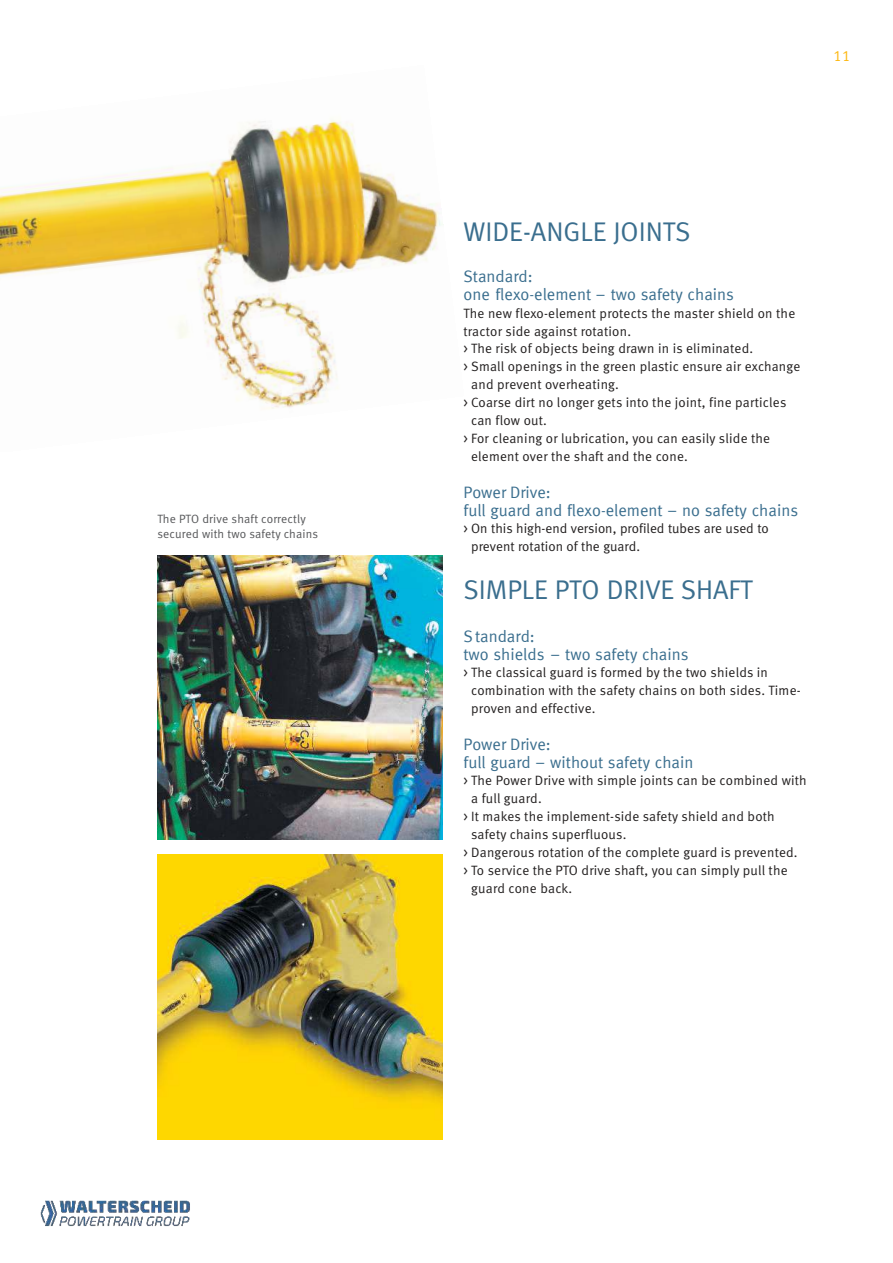
<style>
.page{position:relative;width:893px;height:1263px;background:#fff}
.page>*{position:absolute;margin:0;border:0;box-sizing:border-box;transform-origin:0 0}
.t1{font:27px "Meta Normal LF";color:#3a6e8e}
.t2{font:16.5px/18px "Meta Normal LF";color:#3a6e8e}
.t3{font:15px "Meta Normal LF";color:#fdb812}
.t4{font:13.5px/18px "Meta Normal LF";letter-spacing:.015em;color:#221f1f}
.t5{font:12px/15px "Meta Normal LF";letter-spacing:.015em;color:#57585a}
</style>
<div class="page">
<img style="left:0;top:120px;width:444px;height:289px">
<img style="left:157px;top:555px;width:285px;height:285px">
<img style="left:157px;top:855px;width:285px;height:285px">
<img style="left:40px;top:1200px;width:150px;height:27px">
<p class="t5" style="left:157px;top:512px;width:162px">The PTO drive shaft correctly secured with two safety chains</p>
<p class="t3" style="left:833px;top:49px;width:19px">11</p>
<h1 class="t1" style="left:463px;top:220px;width:229px">WIDE-ANGLE JOINTS</h1>
<p class="t2" style="left:463px;top:267px;width:272px">Standard:<br>one flexo-element – two safety chains</p>
<p class="t4" style="left:463px;top:305px;width:333px">The new flexo-element protects the master shield on the</p>
<p class="t4" style="left:463px;top:323px;width:169px">tractor side against rotation.</p>
<p class="t4" style="left:463px;top:340px;width:291px">&gt; The risk of objects being drawn in is eliminated.</p>
<p class="t4" style="left:463px;top:358px;width:338px">&gt; Small openings in the green plastic ensure air exchange</p>
<p class="t4" style="left:471px;top:376px;width:149px">and prevent overheating.</p>
<p class="t4" style="left:463px;top:394px;width:324px">&gt; Coarse dirt no longer gets into the joint, fine particles</p>
<p class="t4" style="left:471px;top:412px;width:77px">can flow out.</p>
<p class="t4" style="left:463px;top:430px;width:308px">&gt; For cleaning or lubrication, you can easily slide the</p>
<p class="t4" style="left:471px;top:448px;width:218px">element over the shaft and the cone.</p>
<p class="t2" style="left:463px;top:483px;width:336px">Power Drive:<br>full guard and flexo-element – no safety chains</p>
<p class="t4" style="left:471px;top:520px;width:299px;text-indent:-8px">&gt; On this high-end version, profiled tubes are used to prevent rotation of the guard.</p>
<h1 class="t1" style="left:463px;top:578px;width:290px">SIMPLE PTO DRIVE SHAFT</h1>
<p class="t2" style="left:463px;top:627px;width:227px">S tandard:<br>two shields – two safety chains</p>
<p class="t4" style="left:471px;top:664px;width:331px;text-indent:-8px">&gt; The classical guard is formed by the two shields in combination with the safety chains on both sides. Time&shy;proven and effective.</p>
<p class="t2" style="left:463px;top:735px;width:232px">Power Drive:<br>full guard – without safety chain</p>
<p class="t4" style="left:463px;top:772px;width:345px">&gt; The Power Drive with simple joints can be combined with</p>
<p class="t4" style="left:471px;top:790px;width:72px">a full guard.</p>
<p class="t4" style="left:463px;top:808px;width:313px">&gt; It makes the implement-side safety shield and both</p>
<p class="t4" style="left:471px;top:826px;width:157px">safety chains superfluous.</p>
<p class="t4" style="left:463px;top:844px;width:336px">&gt; Dangerous rotation of the complete guard is prevented.</p>
<p class="t4" style="left:463px;top:862px;width:326px">&gt; To service the PTO drive shaft, you can simply pull the</p>
<p class="t4" style="left:471px;top:880px;width:102px">guard cone back.</p>
</div>
